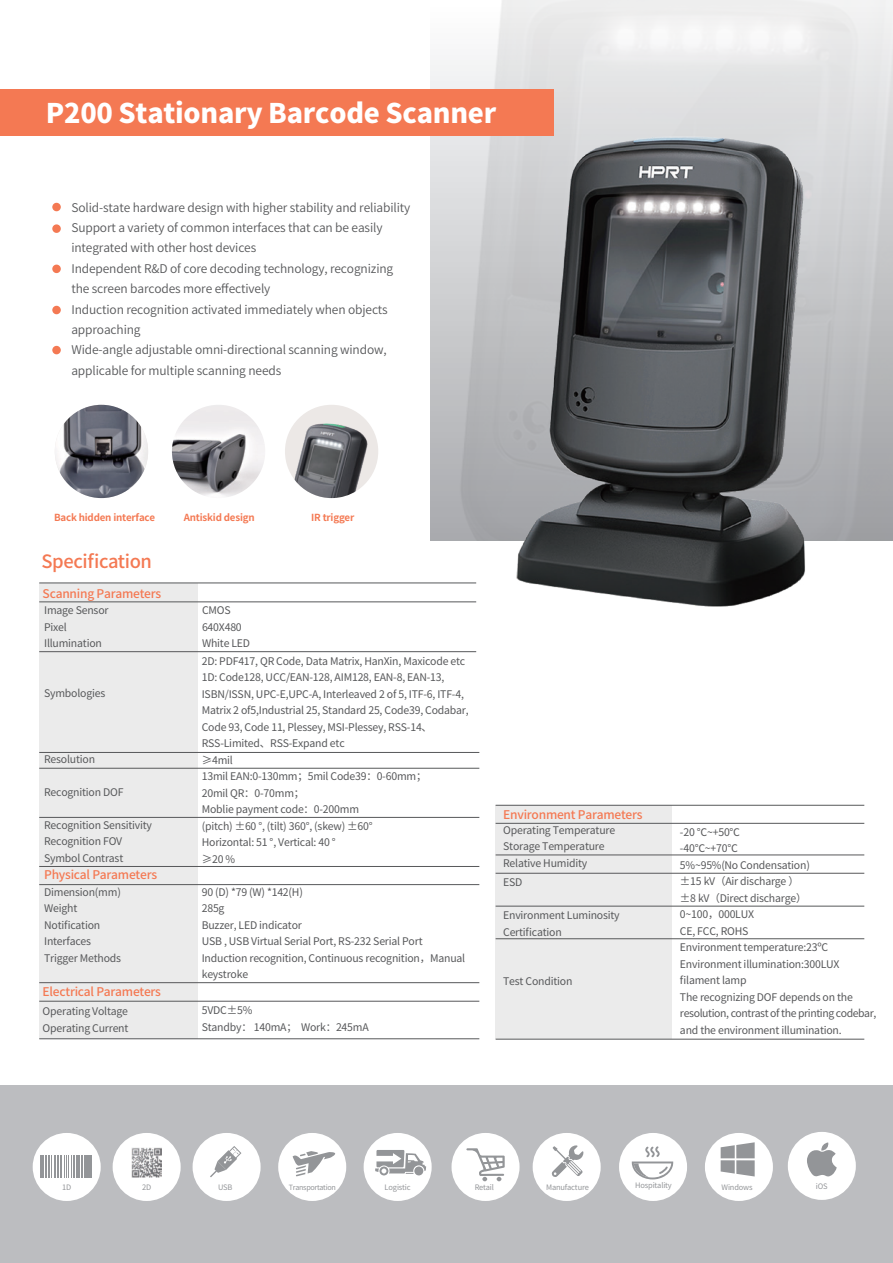
<style>
.page{position:relative;width:893px;height:1263px;background:#fff}
.page>*{position:absolute;margin:0;border:0;box-sizing:border-box;transform-origin:0 0}
.t1{font:800 27px "Source Han Sans CN";letter-spacing:-.01em;color:#fff}
.t2{font:500 18.3px "Source Han Sans CN";letter-spacing:-.02em;color:#f47953}
.t3{font:12px/20.4px "Source Han Sans CN";letter-spacing:-.01em;color:#57585a}
.t4{font:500 12px "Source Han Sans CN";letter-spacing:-.02em;color:#f47953}
.t5{font:10.5px/16.5px "Source Han Sans CN";letter-spacing:-.02em;color:#57585a}
.t6{font:700 9.75px "Source Han Sans CN";letter-spacing:-.02em;color:#f47953}
.t7{font:7.5px "Source Han Sans CN";letter-spacing:-.02em;color:#939598}
.t8{font:7.2px "Source Han Sans CN";letter-spacing:-.04em;color:#939598}
</style>
<div class="page">
<img style="left:430px;top:0;width:463px;height:540px">
<img style="left:482px;top:107px;width:360px;height:500px">
<div style="left:0;top:1086px;width:893px;height:177px;background:#bcbdc0"></div>
<div style="left:52px;top:203px;width:9px;height:8px;background:#f47953;border-radius:50%"></div>
<div style="left:52px;top:224px;width:9px;height:9px;background:#f47953;border-radius:50%"></div>
<div style="left:52px;top:265px;width:9px;height:8px;background:#f47953;border-radius:50%"></div>
<div style="left:52px;top:306px;width:9px;height:8px;background:#f47953;border-radius:50%"></div>
<div style="left:52px;top:346px;width:9px;height:8px;background:#f47953;border-radius:50%"></div>
<div style="left:496px;top:805px;width:176px;height:234px;background:#ebebeb"></div>
<hr style="left:496px;top:855px;width:368px;height:1px;background:#57585a">
<hr style="left:496px;top:805px;width:368px;height:1px;background:#57585a">
<hr style="left:496px;top:823px;width:368px;height:1px;background:#57585a">
<hr style="left:496px;top:873px;width:368px;height:1px;background:#57585a">
<hr style="left:496px;top:938px;width:368px;height:1px;background:#57585a">
<hr style="left:496px;top:906px;width:368px;height:1px;background:#57585a">
<hr style="left:496px;top:1039px;width:368px;height:1px;background:#57585a">
<div style="left:0;top:89px;width:554px;height:46px;background:#f47953"></div>
<div style="left:193px;top:1133px;width:68px;height:68px;background:#fff;border-radius:50%"></div>
<div style="left:33px;top:1133px;width:68px;height:68px;background:#fff;border-radius:50%"></div>
<div style="left:278px;top:1133px;width:68px;height:68px;background:#fff;border-radius:50%"></div>
<svg style="left:292px;top:1151px;width:44px;height:25px"></svg>
<div style="left:364px;top:1133px;width:68px;height:68px;background:#fff;border-radius:50%"></div>
<svg style="left:375px;top:1150px;width:51px;height:25px"></svg>
<div style="left:705px;top:1133px;width:68px;height:68px;background:#fff;border-radius:50%"></div>
<svg style="left:721px;top:1142px;width:34px;height:34px"></svg>
<div style="left:533px;top:1133px;width:68px;height:68px;background:#fff;border-radius:50%"></div>
<div style="left:113px;top:1133px;width:68px;height:68px;background:#fff;border-radius:50%"></div>
<img style="left:131px;top:1147px;width:31px;height:30px">
<div style="left:788px;top:1132px;width:68px;height:68px;background:#fff;border-radius:50%"></div>
<svg style="left:807px;top:1142px;width:30px;height:35px"></svg>
<svg style="left:552px;top:1145px;width:31px;height:32px"></svg>
<svg style="left:210px;top:1146px;width:31px;height:31px"></svg>
<hr style="left:40px;top:1155px;width:3px;height:23px;background:#939598">
<hr style="left:81px;top:1155px;width:2px;height:23px;background:#939598">
<hr style="left:84px;top:1155px;width:2px;height:23px;background:#939598">
<svg style="left:87px;top:1155px;width:4px;height:23px"></svg>
<svg style="left:43px;top:1155px;width:37px;height:23px"></svg>
<div style="left:452px;top:1133px;width:68px;height:68px;background:#fff;border-radius:50%"></div>
<svg style="left:466px;top:1148px;width:39px;height:33px"></svg>
<div style="left:619px;top:1133px;width:68px;height:68px;background:#fff;border-radius:50%"></div>
<svg style="left:632px;top:1146px;width:41px;height:33px"></svg>
<img style="left:172px;top:405px;width:93px;height:93px;border-radius:47px">
<div style="left:285px;top:405px;width:93px;height:93px;background:#ece8e6;border-radius:50%"></div>
<img style="left:55px;top:405px;width:93px;height:93px;border-radius:47px">
<img style="left:285px;top:416px;width:89px;height:82px">
<div style="left:39px;top:583px;width:159px;height:456px;background:#ebebeb"></div>
<hr style="left:39px;top:583px;width:437px;height:1px;background:#57585a">
<hr style="left:39px;top:602px;width:437px;height:1px;background:#57585a">
<hr style="left:39px;top:651px;width:437px;height:1px;background:#57585a">
<hr style="left:39px;top:752px;width:440px;height:1px;background:#57585a">
<hr style="left:39px;top:768px;width:440px;height:1px;background:#57585a">
<hr style="left:39px;top:817px;width:440px;height:1px;background:#57585a">
<hr style="left:39px;top:866px;width:440px;height:1px;background:#57585a">
<hr style="left:39px;top:884px;width:440px;height:1px;background:#57585a">
<hr style="left:39px;top:982px;width:440px;height:1px;background:#57585a">
<hr style="left:39px;top:1001px;width:440px;height:1px;background:#57585a">
<hr style="left:39px;top:1038px;width:440px;height:1px;background:#57585a">
<h1 class="t1" style="left:46px;top:98px;width:452px">P200 Stationary Barcode Scanner</h1>
<p class="t3" style="left:71px;top:197px;width:340px">Solid-state hardware design with higher stability and reliability Support a variety of common interfaces that can be easily integrated with other host devices<br>Independent R&amp;D of core decoding technology, recognizing the screen barcodes more effectively<br>Induction recognition activated immediately when objects approaching<br>Wide-angle adjustable omni-directional scanning window, applicable for multiple scanning needs</p>
<p class="t6" style="left:54px;top:512px;width:103px">Back hidden interface</p>
<p class="t6" style="left:184px;top:512px;width:72px">Antiskid design</p>
<p class="t6" style="left:311px;top:512px;width:45px">IR trigger</p>
<h2 class="t2" style="left:41px;top:551px;width:112px">Specification</h2>
<p class="t4" style="left:43px;top:587px;width:120px">Scanning Parameters</p>
<p class="t5" style="left:44px;top:602px;width:66px">Image Sensor<br>Pixel<br>Illumination</p>
<p class="t5" style="left:44px;top:685px;width:63px">Symbologies</p>
<p class="t5" style="left:44px;top:751px;width:52px">Resolution</p>
<p class="t5" style="left:44px;top:784px;width:81px">Recognition DOF</p>
<p class="t5" style="left:44px;top:817px;width:109px">Recognition Sensitivity<br>Recognition FOV<br>Symbol Contrast</p>
<p class="t4" style="left:44px;top:868px;width:114px">Physical Parameters</p>
<p class="t5" style="left:44px;top:884px;width:78px">Dimension(mm)<br>Weight<br>Notification<br>Interfaces<br>Trigger Methods</p>
<p class="t4" style="left:43px;top:984px;width:120px">Electrical Parameters</p>
<p class="t5" style="left:43px;top:1003px;width:87px">Operating Voltage<br>Operating Current</p>
<p class="t5" style="left:202px;top:602px;width:50px">CMOS<br>640X480<br>White LED</p>
<p class="t5" style="left:202px;top:653px;width:268px">2D: PDF417, QR Code, Data Matrix, HanXin, Maxicode etc 1D: Code128, UCC/EAN-128, AIM128, EAN-8, EAN-13, ISBN/ISSN, UPC-E,UPC-A, Interleaved 2 of 5, ITF-6, ITF-4, Matrix 2 of5,Industrial 25, Standard 25, Code39, Codabar, Code 93, Code 11, Plessey, MSI-Plessey, RSS-14、RSS-Limited、RSS-Expand etc<br>≥4mil<br>13mil EAN:0-130mm；5mil Code39：0-60mm；<br>20mil QR：0-70mm；<br>Moblie payment code：0-200mm<br>(pitch) ±60 °, (tilt) 360°, (skew) ±60°<br>Horizontal: 51 °, Vertical: 40 °<br>≥20 %</p>
<p class="t5" style="left:202px;top:884px;width:265px">90 (D) *79 (W) *142(H)<br>285g<br>Buzzer, LED indicator<br>USB , USB Virtual Serial Port, RS-232 Serial Port<br>Induction recognition, Continuous recognition，Manual keystroke</p>
<p class="t5" style="left:202px;top:1002px;width:169px">5VDC±5%<br>Standby： 140mA； Work：245mA</p>
<p class="t4" style="left:503px;top:808px;width:141px">Environment Parameters</p>
<p class="t5" style="left:503px;top:823px;width:114px;line-height:16px">Operating Temperature<br>Storage Temperature<br>Relative Humidity</p>
<p class="t5" style="left:503px;top:874px;width:21px">ESD</p>
<p class="t5" style="left:503px;top:907px;width:118px">Environment Luminosity<br>Certification</p>
<p class="t5" style="left:503px;top:973px;width:71px">Test Condition</p>
<p class="t5" style="left:680px;top:824px;width:198px">-20 ℃~+50℃<br>-40℃~+70℃<br>5%~95%(No Condensation)<br>±15 kV（Air discharge ）<br>±8 kV（Direct discharge）<br>0~100，000LUX<br>CE, FCC, ROHS<br>Environment temperature:23ºC<br>Environment illumination:300LUX filament lamp<br>The recognizing DOF depends on the resolution, contrast of the printing codebar, and the environment illumination.</p>
<p class="t7" style="left:62px;top:1183px;width:11px">1D</p>
<p class="t7" style="left:142px;top:1183px;width:11px">2D</p>
<p class="t7" style="left:218px;top:1183px;width:16px">USB</p>
<p class="t8" style="left:289px;top:1183px;width:49px">Transportation</p>
<p class="t7" style="left:385px;top:1183px;width:28px">Logistic</p>
<p class="t7" style="left:475px;top:1183px;width:21px">Retail</p>
<p class="t7" style="left:546px;top:1183px;width:44px">Manufacture</p>
<p class="t7" style="left:635px;top:1181px;width:38px">Hospitality</p>
<p class="t7" style="left:722px;top:1183px;width:33px">Windows</p>
<p class="t7" style="left:816px;top:1182px;width:13px">iOS</p>
</div>
